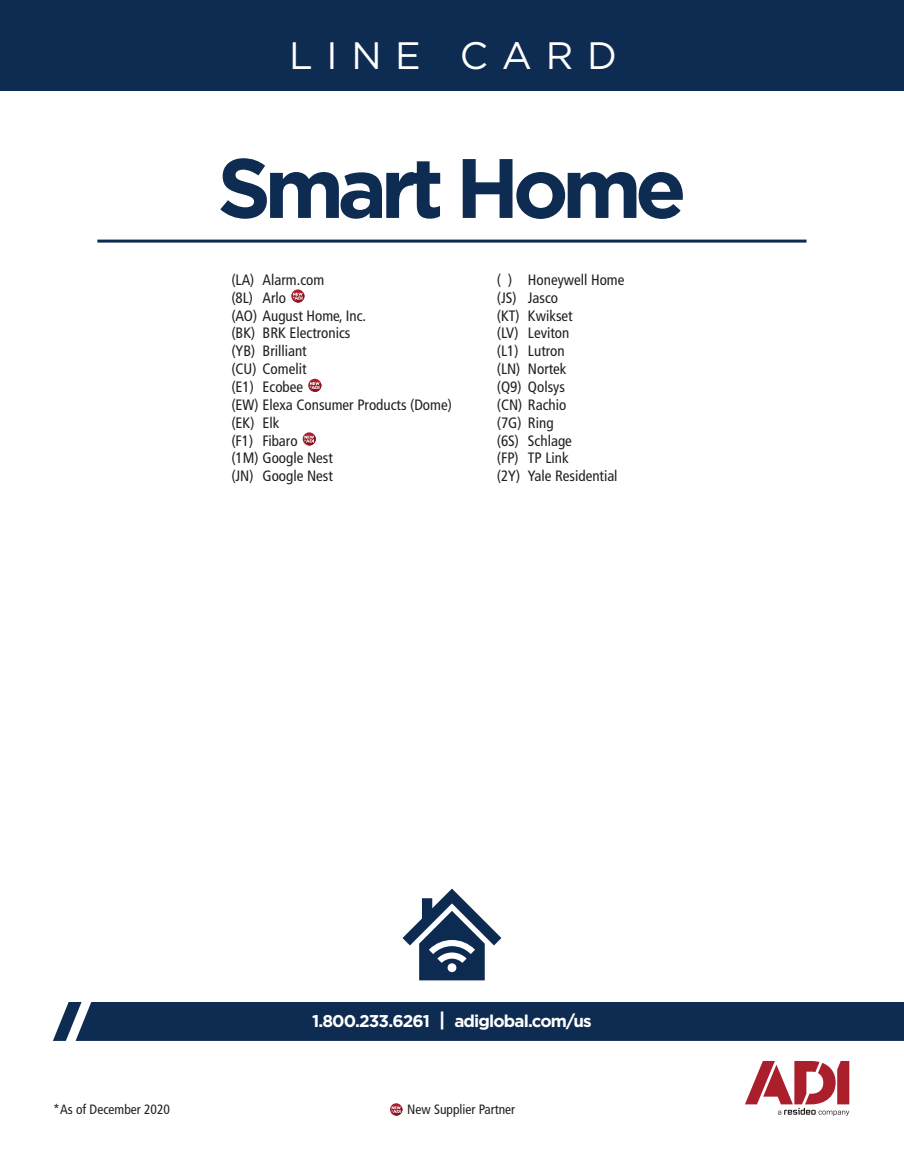
<style>
.page{position:relative;width:904px;height:1174px;background:#fff}
.page>*{position:absolute;margin:0;border:0;box-sizing:border-box;transform-origin:0 0}
.t1{font:700 84px "Gotham";letter-spacing:-.08em;color:#0e2b51}
.t2{font:38.25px "Gotham";letter-spacing:.36em;color:#fff}
.t3{font:700 16.95px "Gotham";letter-spacing:-.05em;color:#fff}
.t4{font:condensed 15px/17.9px "Frutiger LT Std";color:#231f20}
.t5{font:condensed 13.5px "Frutiger LT Std";color:#231f20}
.s1{font-size:19.5px}
</style>
<div class="page">
<div style="left:0;top:0;width:903px;height:90px;background:#0e2b51"></div>
<div style="left:53px;top:1002px;width:850px;height:38px;background:#0e2b51"></div>
<svg style="left:57px;top:1002px;width:67px;height:39px"></svg>
<svg style="left:402px;top:888px;width:99px;height:92px"></svg>
<hr style="left:97px;top:239px;width:709px;height:3px;background:#0e2b51">
<svg style="left:291px;top:289px;width:13px;height:13px"></svg>
<svg style="left:292px;top:293px;width:12px;height:9px"></svg>
<svg style="left:308px;top:378px;width:13px;height:14px"></svg>
<svg style="left:309px;top:382px;width:12px;height:10px"></svg>
<svg style="left:302px;top:432px;width:14px;height:13px"></svg>
<svg style="left:304px;top:435px;width:12px;height:10px"></svg>
<svg style="left:745px;top:1061px;width:103px;height:54px"></svg>
<svg style="left:390px;top:1102px;width:12px;height:13px"></svg>
<svg style="left:391px;top:1106px;width:11px;height:9px"></svg>
<h2 class="t2" style="left:289px;top:31px;width:329px">LINE CARD</h2>
<h1 class="t1" style="left:217px;top:132px;width:470px">Smart Home</h1>
<p class="t4" style="left:231px;top:271px;width:222px">(LA) Alarm.com<br>(8L) Arlo<br>(AO) August Home, Inc.<br>(BK) BRK Electronics<br>(YB) Brilliant<br>(CU) Comelit<br>(E1) Ecobee<br>(EW) Elexa Consumer Products (Dome) (EK) Elk<br>(F1) Fibaro<br>(1M) Google Nest<br>(JN) Google Nest</p>
<p class="t4" style="left:496px;top:271px;width:129px">( ) Honeywell Home (JS) Jasco<br>(KT) Kwikset<br>(LV) Leviton<br>(L1) Lutron<br>(LN) Nortek<br>(Q9) Qolsys<br>(CN) Rachio<br>(7G) Ring<br>(6S) Schlage<br>(FP) TP Link<br>(2Y) Yale Residential</p>
<p class="t5" style="left:53px;top:1100px;width:118px">*As of December 2020</p>
<p class="t3" style="left:312px;top:1009px;width:281px">1.800.233.6261 <span class="s1">|</span> adiglobal.com/us</p>
<p class="t5" style="left:407px;top:1101px;width:109px">New Supplier Partner</p>
</div>
